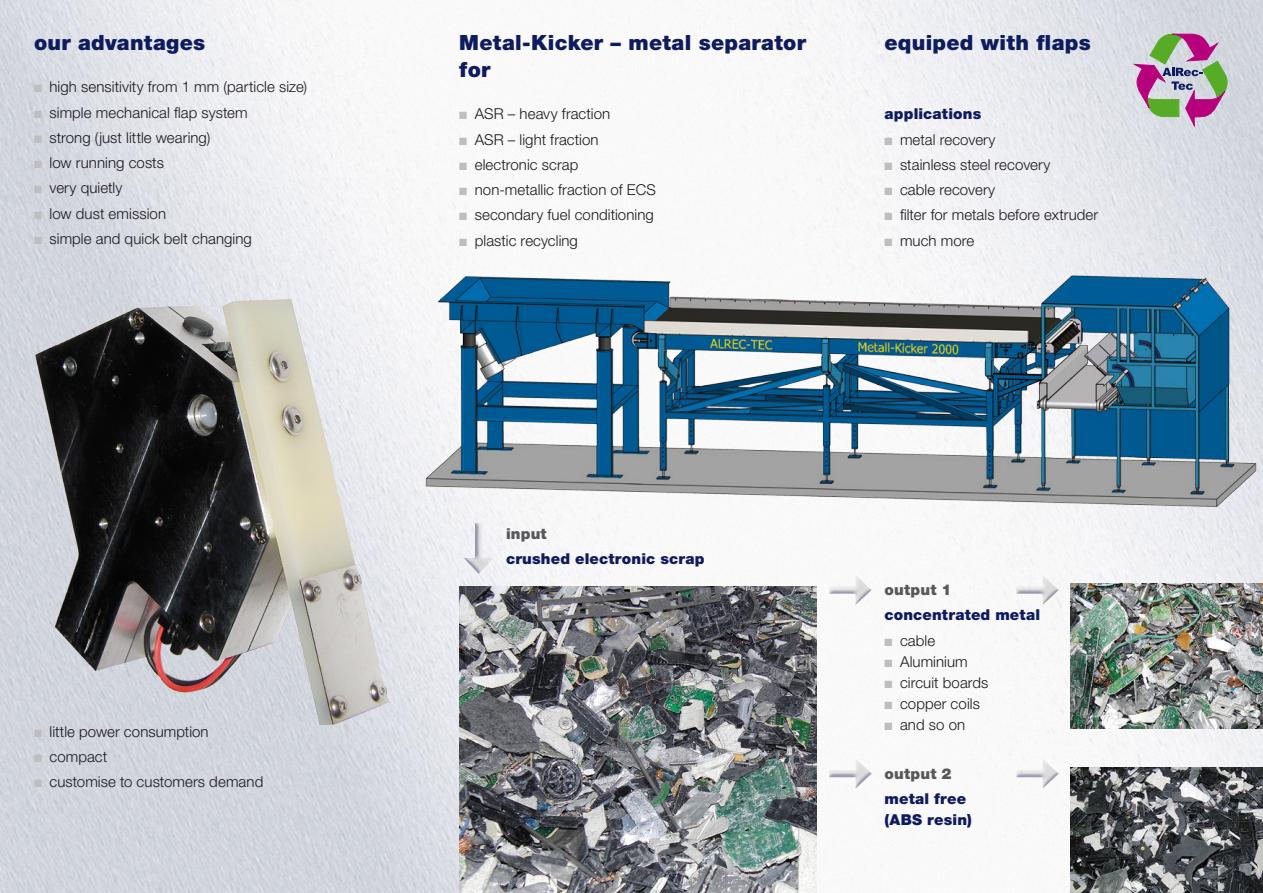
<style>
.page{position:relative;width:1263px;height:893px;background:#fff}
.page>*{position:absolute;margin:0;border:0;box-sizing:border-box;transform-origin:0 0}
.t1{font:900 21px/27px "Helvetica Neue LT";letter-spacing:.01em;color:#0f1b5f}
.t2{font:300 15px "Helvetica Neue LT";letter-spacing:.005em;color:#1a171c}
.t3{font:900 15px/21px "Helvetica Neue LT";letter-spacing:.01em;color:#0f1b5f}
.t4{font:900 15px "Helvetica Neue LT";letter-spacing:.015em;color:#58585a}
.s1{color:#bfbebe}
</style>
<div class="page">
<img style="left:0;top:0;width:1263px;height:893px">
<img style="left:415px;top:248px;width:848px;height:260px">
<img style="left:34px;top:281px;width:359px;height:447px">
<img style="left:459px;top:587px;width:357px;height:306px">
<img style="left:1071px;top:584px;width:192px;height:144px">
<img style="left:1071px;top:767px;width:192px;height:126px">
<div style="left:828px;top:573px;width:45px;height:33px;background:#fff"></div>
<div style="left:828px;top:587px;width:45px;height:19px;background:#0f1b5f;opacity:.75"></div>
<div style="left:1015px;top:573px;width:44px;height:33px;background:#fff;opacity:.75"></div>
<div style="left:1015px;top:587px;width:44px;height:19px;background:#0f1b5f;opacity:.75"></div>
<div style="left:828px;top:757px;width:45px;height:32px;background:#fff"></div>
<div style="left:828px;top:770px;width:45px;height:19px;background:#0f1b5f;opacity:.75"></div>
<div style="left:1015px;top:757px;width:44px;height:33px;background:#fff"></div>
<div style="left:1015px;top:770px;width:44px;height:20px;background:#0f1b5f;opacity:.75"></div>
<div style="left:463px;top:521px;width:32px;height:53px;background:#fff;opacity:.75"></div>
<div style="left:463px;top:521px;width:19px;height:53px;background:#0f1b5f;opacity:.75"></div>
<svg style="left:1134px;top:33px;width:94px;height:93px;background:#b29fa7"></svg>
<h1 class="t1" style="left:34px;top:29px;width:173px">our advantages</h1>
<p class="t2" style="left:34px;top:78px;width:275px"><span class="s1">■</span> high sensitivity from 1 mm (particle size)</p>
<p class="t2" style="left:34px;top:103px;width:215px"><span class="s1">■</span> simple mechanical flap system</p>
<p class="t2" style="left:34px;top:128px;width:178px"><span class="s1">■</span> strong (just little wearing)</p>
<p class="t2" style="left:34px;top:154px;width:131px"><span class="s1">■</span> low running costs</p>
<p class="t2" style="left:34px;top:179px;width:90px"><span class="s1">■</span> very quietly</p>
<p class="t2" style="left:34px;top:204px;width:134px"><span class="s1">■</span> low dust emission</p>
<p class="t2" style="left:34px;top:229px;width:219px"><span class="s1">■</span> simple and quick belt changing</p>
<p class="t2" style="left:34px;top:722px;width:176px"><span class="s1">■</span> little power consumption</p>
<p class="t2" style="left:34px;top:747px;width:75px"><span class="s1">■</span> compact</p>
<p class="t2" style="left:34px;top:773px;width:231px"><span class="s1">■</span> customise to customers demand</p>
<h1 class="t1" style="left:459px;top:29px;width:348px">Metal-Kicker – metal separator for</h1>
<p class="t2" style="left:459px;top:105px;width:152px"><span class="s1">■</span> ASR – heavy fraction</p>
<p class="t2" style="left:459px;top:130px;width:141px"><span class="s1">■</span> ASR – light fraction</p>
<p class="t2" style="left:459px;top:155px;width:121px"><span class="s1">■</span> electronic scrap</p>
<p class="t2" style="left:459px;top:181px;width:198px"><span class="s1">■</span> non-metallic fraction of ECS</p>
<p class="t2" style="left:459px;top:206px;width:196px"><span class="s1">■</span> secondary fuel conditioning</p>
<p class="t2" style="left:459px;top:231px;width:120px"><span class="s1">■</span> plastic recycling</p>
<h1 class="t1" style="left:884px;top:29px;width:208px">equiped with flaps</h1>
<p class="t3" style="left:884px;top:103px;width:98px">applications</p>
<p class="t2" style="left:884px;top:130px;width:113px"><span class="s1">■</span> metal recovery</p>
<p class="t2" style="left:884px;top:155px;width:167px"><span class="s1">■</span> stainless steel recovery</p>
<p class="t2" style="left:884px;top:181px;width:112px"><span class="s1">■</span> cable recovery</p>
<p class="t2" style="left:884px;top:206px;width:215px"><span class="s1">■</span> filter for metals before extruder</p>
<p class="t2" style="left:884px;top:231px;width:91px"><span class="s1">■</span> much more</p>
<p class="t4" style="left:506px;top:524px;width:42px">input</p>
<p class="t3" style="left:506px;top:548px;width:200px">crushed electronic scrap</p>
<p class="t4" style="left:884px;top:581px;width:68px">output 1</p>
<p class="t3" style="left:884px;top:604px;width:157px">concentrated metal</p>
<p class="t2" style="left:884px;top:631px;width:52px"><span class="s1">■</span> cable</p>
<p class="t2" style="left:884px;top:652px;width:85px"><span class="s1">■</span> Aluminium</p>
<p class="t2" style="left:884px;top:673px;width:105px"><span class="s1">■</span> circuit boards</p>
<p class="t2" style="left:884px;top:694px;width:97px"><span class="s1">■</span> copper coils</p>
<p class="t2" style="left:884px;top:715px;width:82px"><span class="s1">■</span> and so on</p>
<p class="t4" style="left:884px;top:765px;width:68px">output 2</p>
<p class="t3" style="left:884px;top:788px;width:89px">metal free (ABS resin)</p>
</div>
